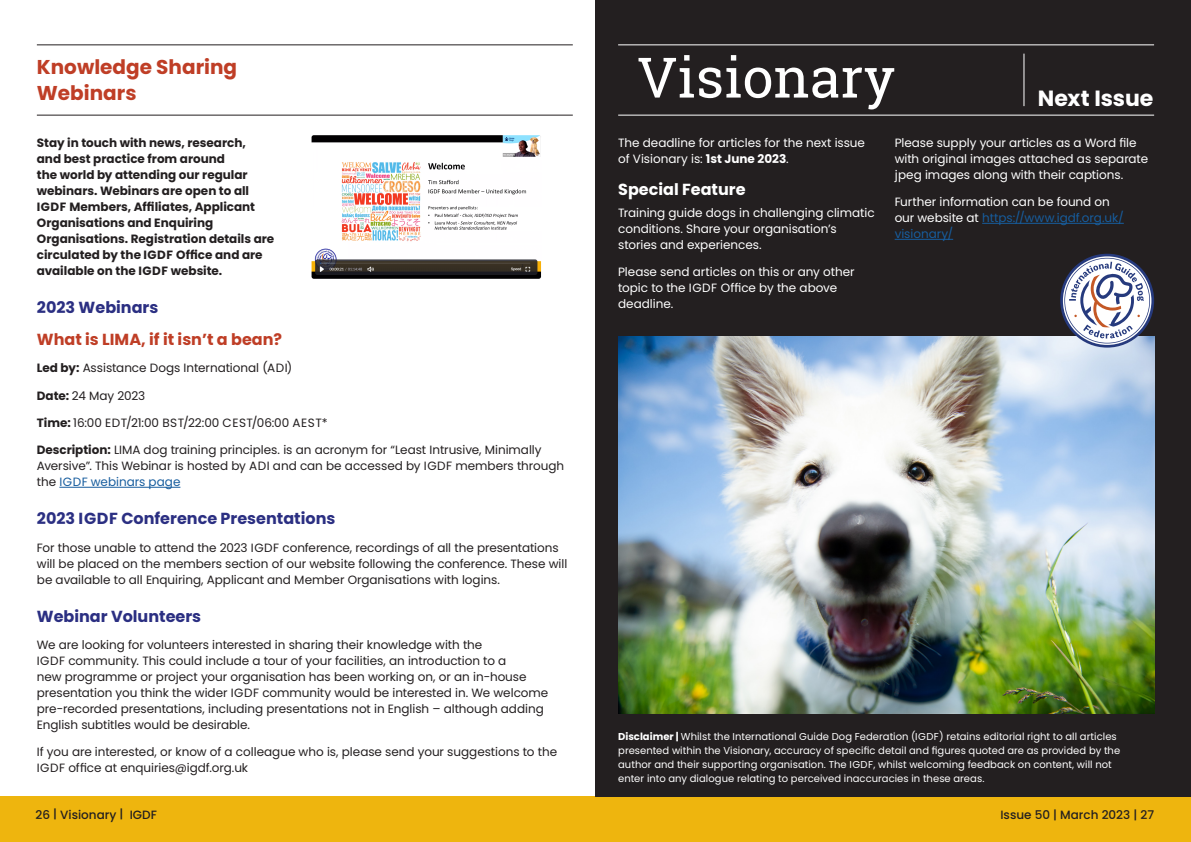
<style>
.page{position:relative;width:1191px;height:842px;background:#fff}
.page>*{position:absolute;margin:0;border:0;box-sizing:border-box;transform-origin:0 0}
.Visionary_next_issue{font:55.7px "Roboto Slab";color:#fff}
.Next_issue_H2{font:700 22px "Poppins";color:#fff}
.t1{font:700 20px/26px "Poppins";color:#bf3e26}
.t2{font:700 16px "Poppins";color:#2b2f82}
.Body_text{font:700 16px "Poppins";color:#bf3e26}
.t3{font:700 16px "Poppins";color:#fff}
.Body_text-2{font:12px/16px "Poppins";letter-spacing:-.005em;color:#231f20}
.Body_text-3{font:12px/16px "Poppins";letter-spacing:-.005em;color:#fff}
.Body_Bold{font:700 12px/16px "Poppins";color:#231f20}
.Body_text-4{font:12px "Poppins";letter-spacing:.04em;color:#231f20}
.t4{font:500 12px "Poppins";color:#231f20}
.t5{font:10px/14px "Poppins";letter-spacing:.005em;color:#fff}
.s1{font-weight:700}
.s2{color:#175d9e}
</style>
<div class="page">
<div style="left:0;top:797px;width:1191px;height:45px;background:#eeb50e"></div>
<hr style="left:37px;top:44px;width:536px;height:1px;background:#231f20">
<hr style="left:37px;top:115px;width:536px;height:1px;background:#231f20">
<img style="left:311px;top:135px;width:231px;height:144px">
<hr style="left:59px;top:487px;width:121px;height:1px;background:#175d9e">
<div style="left:595px;top:0;width:596px;height:797px;background:#231f20"></div>
<hr style="left:618px;top:44px;width:536px;height:1px;background:#fff">
<hr style="left:1023px;top:54px;width:1px;height:52px;background:#fff">
<hr style="left:618px;top:115px;width:536px;height:1px;background:#fff">
<hr style="left:982px;top:223px;width:141px;height:1px;background:#175d9e">
<hr style="left:894px;top:239px;width:59px;height:1px;background:#175d9e">
<img style="left:618px;top:337px;width:536px;height:377px">
<svg style="left:1060px;top:254px;width:94px;height:94px;background:#a6a8b8"></svg>
<h2 class="t1" style="left:37px;top:55px;width:202px">Knowledge Sharing<br>Webinars</h2>
<p class="Body_Bold" style="left:37px;top:135px;width:239px">Stay in touch with news, research,<br>and best practice from around<br>the world by attending our regular webinars. Webinars are open to all IGDF Members, Affiliates, Applicant Organisations and Enquiring Organisations. Registration details are circulated by the IGDF Office and are available on the IGDF website.</p>
<h3 class="t2" style="left:37px;top:298px;width:123px">2023 Webinars</h3>
<p class="Body_text" style="left:37px;top:330px;width:247px">What is LIMA, if it isn’t a bean?</p>
<p class="Body_text-2" style="left:37px;top:360px;width:257px"><span class="s1">Led by:</span> Assistance Dogs International (ADI)</p>
<p class="Body_text-2" style="left:37px;top:387px;width:110px"><span class="s1">Date:</span> 24 May 2023</p>
<p class="Body_text-4" style="left:37px;top:416px;width:292px"><span class="s1">Time:</span> 16:00 EDT/21:00 BST/22:00 CEST/06:00 AEST*</p>
<p class="Body_text-2" style="left:37px;top:442px;width:529px"><span class="s1">Description:</span> LIMA dog training principles. is an acronym for “Least Intrusive, Minimally<br>Aversive”. This Webinar is hosted by ADI and can be accessed by IGDF members through the <span class="s2">IGDF webinars page</span></p>
<h3 class="t2" style="left:37px;top:509px;width:300px">2023 IGDF Conference Presentations</h3>
<p class="Body_text-2" style="left:37px;top:540px;width:532px">For those unable to attend the 2023 IGDF conference, recordings of all the presentations will be placed on the members section of our website following the conference. These will be available to all Enquiring, Applicant and Member Organisations with logins.</p>
<h3 class="t2" style="left:37px;top:607px;width:166px">Webinar Volunteers</h3>
<p class="Body_text-2" style="left:37px;top:637px;width:513px">We are looking for volunteers interested in sharing their knowledge with the<br>IGDF community. This could include a tour of your facilities, an introduction to a<br>new programme or project your organisation has been working on, or an in-house presentation you think the wider IGDF community would be interested in. We welcome pre-recorded presentations, including presentations not in English – although adding English subtitles would be desirable.</p>
<p class="Body_text-2" style="left:37px;top:744px;width:522px">If you are interested, or know of a colleague who is, please send your suggestions to the<br>IGDF office at enquiries@igdf.org.uk</p>
<h2 class="Visionary_next_issue" style="left:637px;top:39px;width:260px">Visionary</h2>
<h2 class="Next_issue_H2" style="left:1038px;top:86px;width:117px">Next Issue</h2>
<p class="Body_text-3" style="left:618px;top:135px;width:248px">The deadline for articles for the next issue of Visionary is: <span class="s1">1st June 2023</span>.</p>
<h3 class="t3" style="left:618px;top:181px;width:129px">Special Feature</h3>
<p class="Body_text-3" style="left:618px;top:205px;width:258px">Training guide dogs in challenging climatic conditions. Share your organisation’s stories and experiences.</p>
<p class="Body_text-3" style="left:618px;top:264px;width:238px">Please send articles on this or any other topic to the IGDF Office by the above deadline.</p>
<p class="Body_text-3" style="left:894px;top:135px;width:255px">Please supply your articles as a Word file with original images attached as separate jpeg images along with their captions.</p>
<p class="Body_text-3" style="left:894px;top:194px;width:231px">Further information can be found on our website at <span class="s2">https://www.igdf.org.uk/ visionary/</span></p>
<h3 class="t5" style="left:618px;top:730px;width:503px"><span class="s1">Disclaimer |</span> Whilst the International Guide Dog Federation (IGDF) retains editorial right to all articles presented within the Visionary, accuracy of specific detail and figures quoted are as provided by the author and their supporting organisation. The IGDF, whilst welcoming feedback on content, will not enter into any dialogue relating to perceived inaccuracies in these areas.</h3>
<p class="t4" style="left:35px;top:808px;width:123px">26 | Visionary | IGDF</p>
<p class="t4" style="left:1000px;top:808px;width:155px">Issue 50 | March 2023 | 27</p>
</div>
